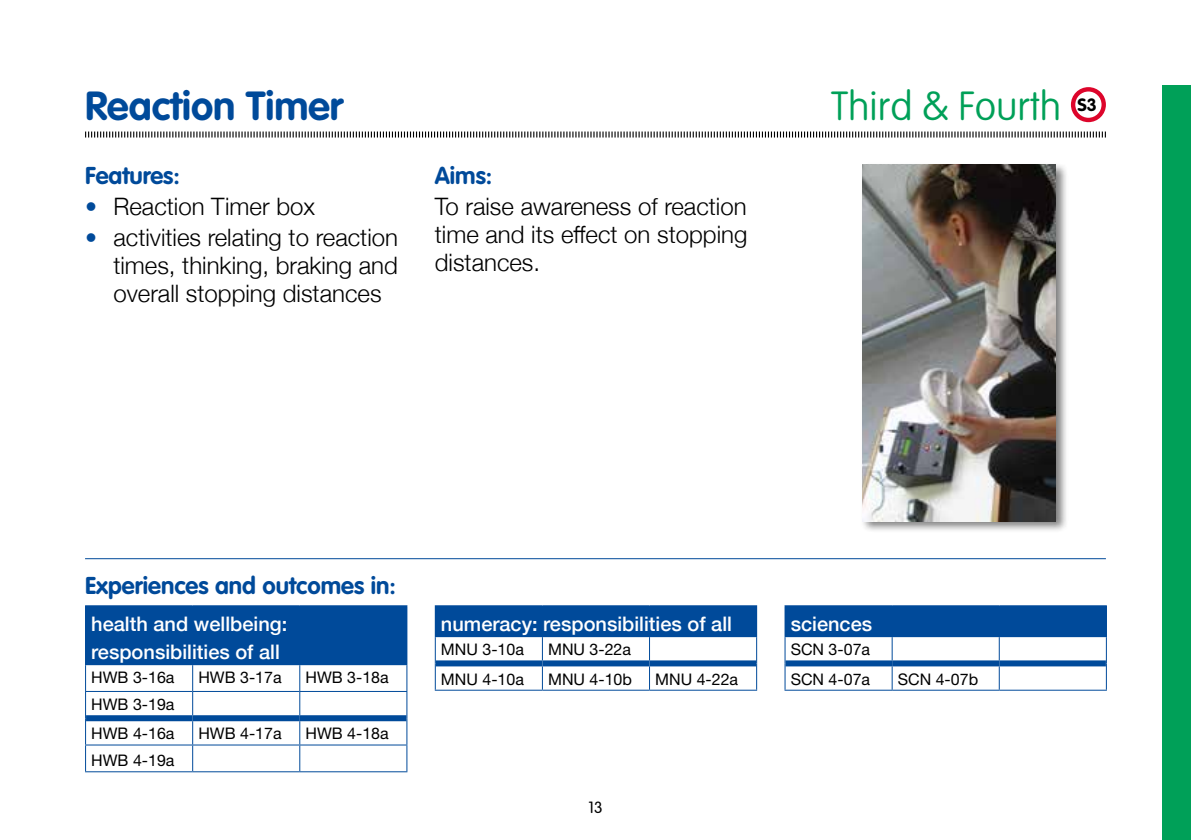
<style>
.page{position:relative;width:1191px;height:840px;background:#fff}
.page>*{position:absolute;margin:0;border:0;box-sizing:border-box;transform-origin:0 0}
.t1{font:700 40px "VAG Rounded Std";color:#004a9a}
.t2{font:100 40px "VAG Rounded Std";color:#00a058}
.t3{font:300 24px/28px "Helvetica Neue";color:#000;text-align:justify}
.t4{font:700 24px "VAG Rounded Std";color:#004a9a}
.t5{font:500 20px/28px "Helvetica Neue";color:#fff}
.t6{font:700 17.6px "VAG Rounded Std";color:#000}
.t7{font:16px/29.6px "Helvetica Neue LT";color:#000}
.t8{font:300 16px "VAG Rounded Std";color:#000}
.s1{color:#004a9a}
</style>
<div class="page">
<div style="left:1162px;top:85px;width:29px;height:754px;background:#00a058"></div>
<svg style="left:85px;top:131px;width:1021px;height:7px"></svg>
<svg style="left:1073px;top:89px;width:30px;height:31px"></svg>
<div style="left:1071px;top:87px;width:35px;height:35px;border:4px solid #dd052b;border-radius:50%"></div>
<div style="left:860px;top:162px;width:208px;height:371px;background:#000;opacity:.5"></div>
<img style="left:863px;top:164px;width:193px;height:356px">
<hr style="left:85px;top:558px;width:1021px;height:1px;background:#004a9a">
<div style="left:86px;top:605px;width:321px;height:59px;background:#004a9a"></div>
<hr style="left:85px;top:605px;width:108px;height:1px;background:#004a9a">
<hr style="left:85px;top:606px;width:1px;height:57px;background:#004a9a">
<hr style="left:85px;top:663px;width:108px;height:1px;background:#004a9a">
<svg style="left:192px;top:664px;width:1px;height:50px"></svg>
<svg style="left:299px;top:664px;width:1px;height:50px"></svg>
<hr style="left:85px;top:744px;width:108px;height:1px;background:#004a9a">
<svg style="left:85px;top:664px;width:1px;height:106px"></svg>
<hr style="left:193px;top:744px;width:107px;height:1px;background:#004a9a">
<svg style="left:192px;top:720px;width:1px;height:50px"></svg>
<hr style="left:300px;top:744px;width:107px;height:1px;background:#004a9a">
<svg style="left:299px;top:720px;width:1px;height:50px"></svg>
<svg style="left:406px;top:664px;width:1px;height:106px"></svg>
<hr style="left:85px;top:770px;width:108px;height:1px;background:#004a9a">
<hr style="left:193px;top:770px;width:107px;height:1px;background:#004a9a">
<hr style="left:300px;top:770px;width:107px;height:1px;background:#004a9a">
<svg style="left:86px;top:714px;width:107px;height:6px"></svg>
<svg style="left:193px;top:714px;width:107px;height:6px"></svg>
<svg style="left:300px;top:714px;width:106px;height:6px"></svg>
<hr style="left:85px;top:690px;width:108px;height:1px;background:#004a9a">
<hr style="left:193px;top:690px;width:107px;height:1px;background:#004a9a">
<hr style="left:300px;top:690px;width:107px;height:1px;background:#004a9a">
<div style="left:435px;top:605px;width:321px;height:31px;background:#004a9a"></div>
<hr style="left:649px;top:605px;width:108px;height:1px;background:#004a9a">
<svg style="left:542px;top:636px;width:1px;height:24px"></svg>
<svg style="left:649px;top:636px;width:1px;height:24px"></svg>
<svg style="left:435px;top:636px;width:1px;height:53px"></svg>
<svg style="left:542px;top:666px;width:1px;height:23px"></svg>
<svg style="left:649px;top:666px;width:1px;height:23px"></svg>
<svg style="left:756px;top:606px;width:1px;height:83px"></svg>
<hr style="left:435px;top:689px;width:107px;height:1px;background:#004a9a">
<hr style="left:542px;top:689px;width:107px;height:1px;background:#004a9a">
<hr style="left:649px;top:689px;width:108px;height:1px;background:#004a9a">
<div style="left:436px;top:660px;width:106px;height:6px;background:#004a9a"></div>
<div style="left:542px;top:660px;width:107px;height:6px;background:#004a9a"></div>
<div style="left:649px;top:660px;width:107px;height:6px;background:#004a9a"></div>
<div style="left:785px;top:605px;width:321px;height:31px;background:#004a9a"></div>
<hr style="left:784px;top:605px;width:108px;height:1px;background:#004a9a">
<svg style="left:891px;top:636px;width:1px;height:24px"></svg>
<svg style="left:998px;top:636px;width:1px;height:24px"></svg>
<svg style="left:784px;top:606px;width:1px;height:83px"></svg>
<svg style="left:891px;top:666px;width:1px;height:23px"></svg>
<svg style="left:998px;top:666px;width:1px;height:23px"></svg>
<svg style="left:1105px;top:636px;width:1px;height:53px"></svg>
<hr style="left:784px;top:689px;width:108px;height:1px;background:#004a9a">
<hr style="left:892px;top:689px;width:107px;height:1px;background:#004a9a">
<hr style="left:999px;top:689px;width:107px;height:1px;background:#004a9a">
<div style="left:785px;top:660px;width:107px;height:6px;background:#004a9a"></div>
<div style="left:892px;top:660px;width:107px;height:6px;background:#004a9a"></div>
<div style="left:999px;top:660px;width:106px;height:6px;background:#004a9a"></div>
<h1 class="t1" style="left:85px;top:82px;width:260px">Reaction Timer</h1>
<h1 class="t2" style="left:831px;top:83px;width:232px">Third &amp; Fourth</h1>
<p class="t6" style="left:1077px;top:95px;width:21px">S3</p>
<p class="t4" style="left:85px;top:162px;width:96px">Features:</p>
<p class="t3" style="left:85px;top:191px;width:231px"><span class="s1">•</span> Reaction Timer box</p>
<p class="t3" style="left:113px;top:222px;width:286px;text-indent:-28px"><span class="s1">•</span> activities relating to reaction times, thinking, braking and overall stopping distances</p>
<p class="t4" style="left:435px;top:162px;width:59px">Aims:</p>
<p class="t3" style="left:435px;top:191px;width:314px">To raise awareness of reaction time and its effect on stopping distances.</p>
<p class="t4" style="left:85px;top:571px;width:312px">Experiences and outcomes in:</p>
<p class="t5" style="left:91px;top:608px;width:198px">health and wellbeing: responsibilities of all</p>
<p class="t7" style="left:91px;top:661px;width:85px">HWB 3-16a</p>
<p class="t7" style="left:198px;top:661px;width:85px">HWB 3-17a</p>
<p class="t7" style="left:305px;top:661px;width:85px">HWB 3-18a</p>
<p class="t7" style="left:91px;top:688px;width:85px">HWB 3-19a<br>HWB 4-16a</p>
<p class="t7" style="left:198px;top:718px;width:85px">HWB 4-17a</p>
<p class="t7" style="left:305px;top:718px;width:85px">HWB 4-18a</p>
<p class="t7" style="left:91px;top:745px;width:85px">HWB 4-19a</p>
<p class="t5" style="left:441px;top:608px;width:292px">numeracy: responsibilities of all</p>
<p class="t7" style="left:441px;top:633px;width:84px">MNU 3-10a</p>
<p class="t7" style="left:548px;top:633px;width:84px">MNU 3-22a</p>
<p class="t7" style="left:441px;top:663px;width:84px">MNU 4-10a</p>
<p class="t7" style="left:548px;top:663px;width:85px">MNU 4-10b</p>
<p class="t7" style="left:655px;top:663px;width:84px">MNU 4-22a</p>
<p class="t8" style="left:588px;top:797px;width:16px">13</p>
<p class="t5" style="left:790px;top:608px;width:83px">sciences</p>
<p class="t7" style="left:790px;top:633px;width:81px">SCN 3-07a<br>SCN 4-07a</p>
<p class="t7" style="left:897px;top:663px;width:82px">SCN 4-07b</p>
</div>
